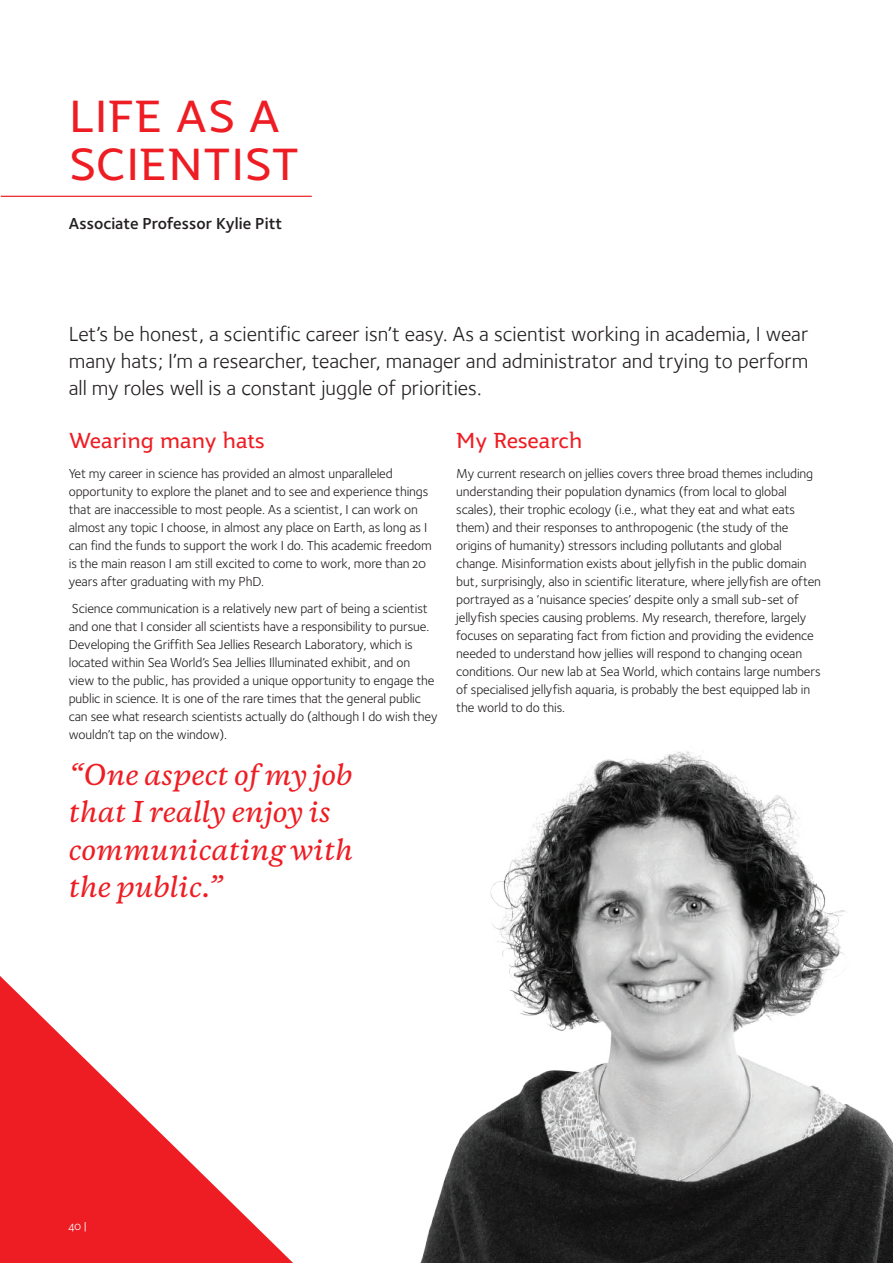
<style>
.page{position:relative;width:893px;height:1263px;background:#fff}
.page>*{position:absolute;margin:0;border:0;box-sizing:border-box;transform-origin:0 0}
.t1{font:43.5px/48px "Jotia";letter-spacing:.01em;color:#ee1d23}
.t2{font:italic 500 27px/37.5px "Copernicus";color:#ee1d23}
.t3{font:21px/27px "Foundry Sterling";color:#231f20;text-align:justify}
.t4{font:21px "Jotia";color:#ee1d23}
.t5{font:600 16.5px "Foundry Sterling";color:#231f20}
.t6{font:13.5px/18px "Foundry Sterling Book OSF";letter-spacing:-.01em;color:#231f20}
.t7{font:12px "Foundry Sterling Book OSF";color:#fff}
</style>
<div class="page">
<hr style="left:1px;top:196px;width:311px;height:1px;background:#ee1d23">
<img style="left:420px;top:750px;width:473px;height:513px">
<svg style="left:0;top:976px;width:293px;height:287px;fill:#ee1d23"></svg>
<h1 class="t1" style="left:69px;top:92px;width:232px">LIFE AS A<br>SCIENTIST</h1>
<p class="t5" style="left:69px;top:214px;width:215px">Associate Professor Kylie Pitt</p>
<h3 class="t3" style="left:69px;top:320px;width:741px">Let’s be honest, a scientific career isn’t easy. As a scientist working in academia, I wear many hats; I’m a researcher, teacher, manager and administrator and trying to perform all my roles well is a constant juggle of priorities.</h3>
<h3 class="t4" style="left:69px;top:426px;width:197px">Wearing many hats</h3>
<p class="t6" style="left:69px;top:465px;width:364px">Yet my career in science has provided an almost unparalleled opportunity to explore the planet and to see and experience things that are inaccessible to most people. As a scientist, I can work on almost any topic I choose, in almost any place on Earth, as long as I can find the funds to support the work I do. This academic freedom is the main reason I am still excited to come to work, more than 20 years after graduating with my PhD.</p>
<p class="t6" style="left:69px;top:599px;width:370px">Science communication is a relatively new part of being a scientist and one that I consider all scientists have a responsibility to pursue.<br>Developing the Griffith Sea Jellies Research Laboratory, which is located within Sea World’s Sea Jellies Illuminated exhibit, and on view to the public, has provided a unique opportunity to engage the public in science. It is one of the rare times that the general public can see what research scientists actually do (although I do wish they wouldn’t tap on the window).</p>
<h2 class="t2" style="left:69px;top:756px;width:286px">“One aspect of my job that I really enjoy is communicating with the public.”</h2>
<h3 class="t4" style="left:456px;top:426px;width:128px">My Research</h3>
<p class="t6" style="left:456px;top:465px;width:366px">My current research on jellies covers three broad themes including understanding their population dynamics (from local to global scales), their trophic ecology (i.e., what they eat and what eats them) and their responses to anthropogenic (the study of the origins of humanity) stressors including pollutants and global change. Misinformation exists about jellyfish in the public domain but, surprisingly, also in scientific literature, where jellyfish are often portrayed as a ‘nuisance species’ despite only a small sub-set of jellyfish species causing problems. My research, therefore, largely focuses on separating fact from fiction and providing the evidence needed to understand how jellies will respond to changing ocean conditions. Our new lab at Sea World, which contains large numbers of specialised jellyfish aquaria, is probably the best equipped lab in the world to do this.</p>
<p class="t7" style="left:68px;top:1218px;width:20px">40 |</p>
</div>
